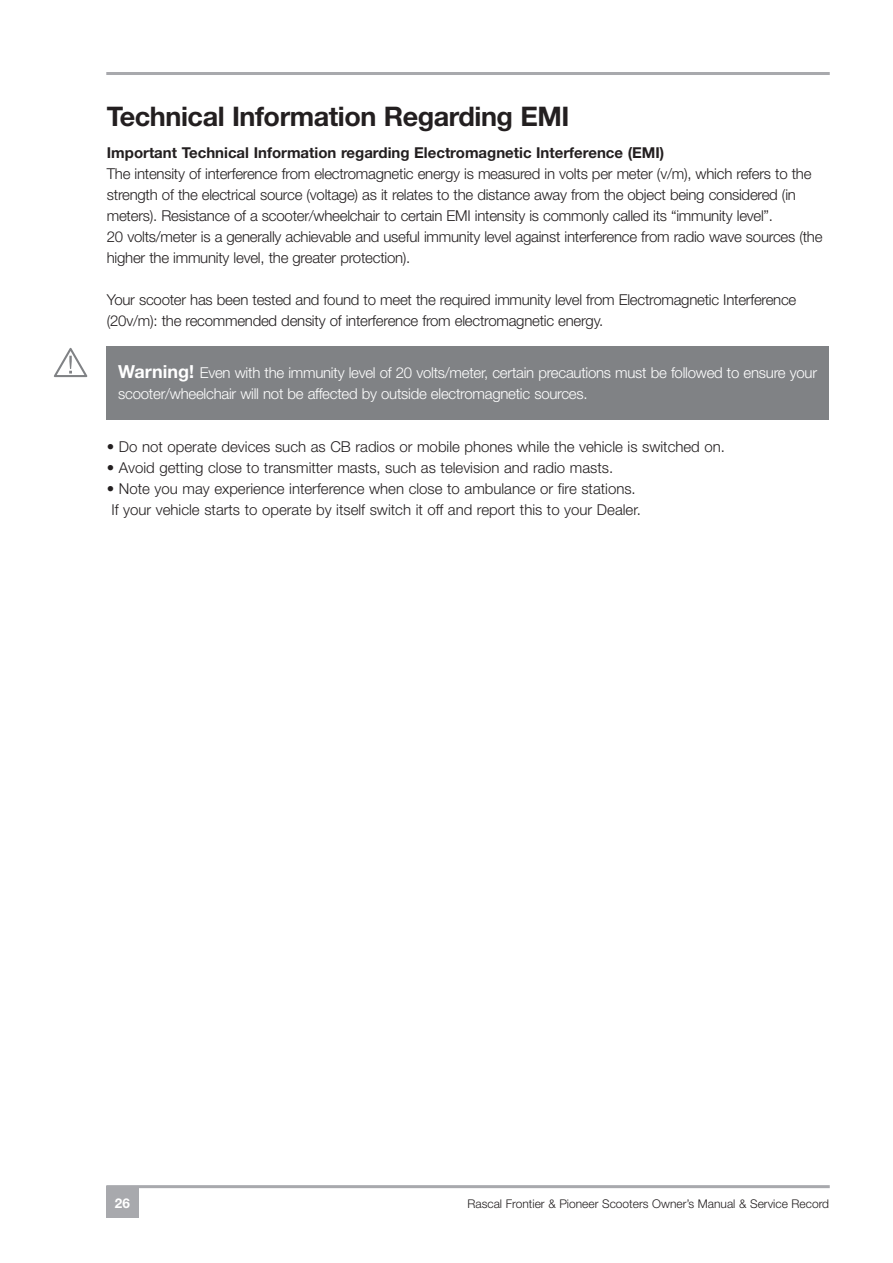
<style>
.page{position:relative;width:893px;height:1263px;background:#fff}
.page>*{position:absolute;margin:0;border:0;box-sizing:border-box;transform-origin:0 0}
.t1{font:700 27px "Helvetica Neue";letter-spacing:-.015em;color:#231f20}
.t2{font:300 15px/21px "Helvetica Neue";letter-spacing:-.015em;color:#231f20}
.t3{font:300 15px/21px "Helvetica Neue";letter-spacing:-.015em;color:#fff}
.t4{font:700 15px "Helvetica Neue";color:#231f20}
.t5{font:700 13.5px "Helvetica Neue";color:#fff}
.t6{font:300 12px "Helvetica Neue";color:#231f20}
.s1{font-weight:700;font-size:18px}
</style>
<div class="page">
<div style="left:106px;top:1187px;width:33px;height:31px;background:#a8a9ad"></div>
<hr style="left:106px;top:1185px;width:724px;height:3px;background:#a8a9ad">
<hr style="left:106px;top:72px;width:724px;height:3px;background:#a8a9ad">
<div style="left:106px;top:347px;width:723px;height:73px;background:#808285"></div>
<svg style="left:54px;top:348px;width:33px;height:29px"></svg>
<h1 class="t1" style="left:107px;top:107px;width:464px">Technical Information Regarding EMI</h1>
<p class="t4" style="left:107px;top:147px;width:559px">Important Technical Information regarding Electromagnetic Interference (EMI)</p>
<p class="t2" style="left:107px;top:164px;width:717px">The intensity of interference from electromagnetic energy is measured in volts per meter (v/m), which refers to the strength of the electrical source (voltage) as it relates to the distance away from the object being considered (in meters). Resistance of a scooter/wheelchair to certain EMI intensity is commonly called its “immunity level”.<br>20 volts/meter is a generally achievable and useful immunity level against interference from radio wave sources (the higher the immunity level, the greater protection).</p>
<p class="t2" style="left:107px;top:290px;width:691px">Your scooter has been tested and found to meet the required immunity level from Electromagnetic Interference (20v/m): the recommended density of interference from electromagnetic energy.</p>
<p class="t3" style="left:118px;top:364px;width:700px"><span class="s1">Warning!</span> Even with the immunity level of 20 volts/meter, certain precautions must be followed to ensure your scooter/wheelchair will not be affected by outside electromagnetic sources.</p>
<p class="t2" style="left:107px;top:437px;width:620px">• Do not operate devices such as CB radios or mobile phones while the vehicle is switched on.</p>
<p class="t2" style="left:107px;top:458px;width:508px">• Avoid getting close to transmitter masts, such as television and radio masts.</p>
<p class="t2" style="left:107px;top:479px;width:535px;text-align:center">• Note you may experience interference when close to ambulance or fire stations.<br>If your vehicle starts to operate by itself switch it off and report this to your Dealer.</p>
<p class="t5" style="left:115px;top:1198px;width:17px">26</p>
<p class="t6" style="left:467px;top:1199px;width:363px">Rascal Frontier &amp; Pioneer Scooters Owner’s Manual &amp; Service Record</p>
</div>
